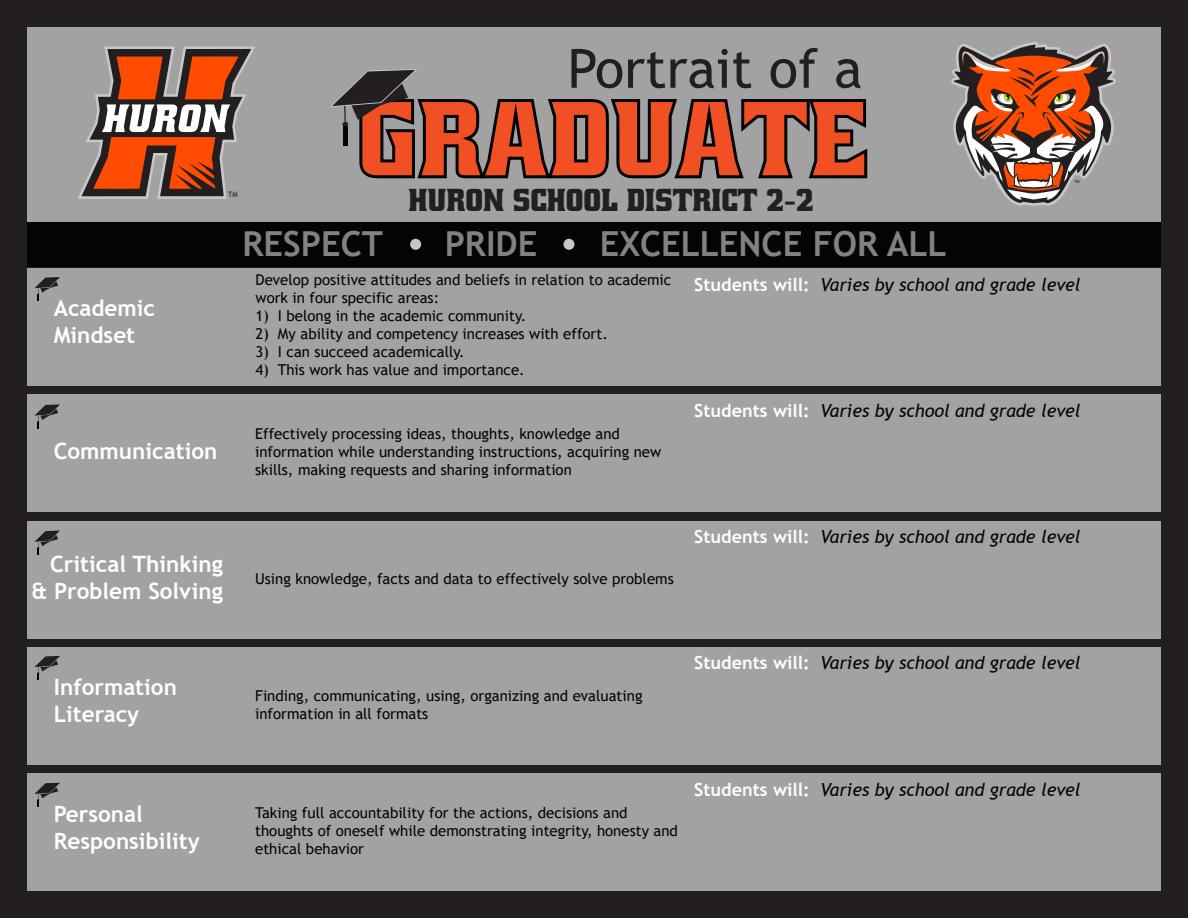
<style>
.page{position:relative;width:1188px;height:918px;background:#fff}
.page>*{position:absolute;margin:0;border:0;box-sizing:border-box;transform-origin:0 0}
.t1{font:108px "Alley Oop";color:#f05023}
.t2{font:54px "Trebuchet MS";color:#231f20}
.t3{font:700 34.5px "Trebuchet MS";color:#808384}
.t4{font:31.5px "Alley Oop";color:#231f20}
.t5{font:700 22.5px/27px "Trebuchet MS";color:#fdfefe}
.t6{font:italic 18px "Trebuchet MS";color:#040503}
.t7{font:15px/18px "Trebuchet MS";color:#040503}
.t8{font:7.5px "Trebuchet MS";color:#231f20}
.t9{font:4.35px "Trebuchet MS";color:#231f20}
.s1{font-weight:700;font-style:normal;color:#fdfefe}
</style>
<div class="page">
<div style="left:0;top:27px;width:1188px;height:194px;background:#a3a2a3"></div>
<div style="left:0;top:266px;width:1188px;height:652px;background:#231f20"></div>
<div style="left:0;top:222px;width:1188px;height:44px;background:#040503"></div>
<div style="left:0;top:268px;width:1188px;height:117px;background:#a3a2a3"></div>
<div style="left:0;top:395px;width:1188px;height:117px;background:#a3a2a3"></div>
<div style="left:0;top:521px;width:1188px;height:117px;background:#a3a2a3"></div>
<div style="left:0;top:647px;width:1188px;height:118px;background:#a3a2a3"></div>
<div style="left:0;top:774px;width:1188px;height:117px;background:#a3a2a3"></div>
<div style="left:0;top:0;width:27px;height:918px;background:#231f20"></div>
<div style="left:0;top:0;width:1182px;height:27px;background:#231f20"></div>
<div style="left:1161px;top:0;width:27px;height:918px;background:#231f20"></div>
<svg style="left:35px;top:277px;width:25px;height:24px"></svg>
<svg style="left:34px;top:404px;width:27px;height:24px"></svg>
<svg style="left:34px;top:530px;width:27px;height:25px"></svg>
<svg style="left:35px;top:656px;width:25px;height:24px"></svg>
<svg style="left:34px;top:782px;width:26px;height:25px"></svg>
<div style="left:410px;top:239px;width:11px;height:11px;background:#c6c7c8;border-radius:50%"></div>
<div style="left:563px;top:239px;width:11px;height:11px;background:#c6c7c8;border-radius:50%"></div>
<svg style="left:951px;top:42px;width:165px;height:164px"></svg>
<svg style="left:330px;top:69px;width:538px;height:110px"></svg>
<svg style="left:78px;top:46px;width:177px;height:153px"></svg>
<p class="t5" style="left:54px;top:295px;width:103px">Academic<br>Mindset</p>
<p class="t5" style="left:54px;top:438px;width:165px">Communication</p>
<p class="t8" style="left:228px;top:189px;width:11px">TM</p>
<p class="t2" style="left:568px;top:35px;width:296px">Portrait of a</p>
<p class="t1" style="left:357px;top:87px;width:512px">GRADUATE</p>
<p class="t4" style="left:408px;top:185px;width:407px">HURON SCHOOL DISTRICT 2-2</p>
<p class="t3" style="left:243px;top:223px;width:142px">RESPECT</p>
<p class="t3" style="left:445px;top:223px;width:94px">PRIDE</p>
<p class="t3" style="left:600px;top:223px;width:348px">EXCELLENCE FOR ALL</p>
<p class="t9" style="left:1074px;top:178px;width:7px">TM</p>
<p class="t7" style="left:256px;top:271px;width:417px">Develop positive attitudes and beliefs in relation to academic work in four specific areas:</p>
<p class="t7" style="left:256px;top:307px;width:272px">1) I belong in the academic community.</p>
<p class="t7" style="left:256px;top:325px;width:354px">2) My ability and competency increases with effort.</p>
<p class="t7" style="left:256px;top:343px;width:211px">3) I can succeed academically.</p>
<p class="t7" style="left:256px;top:361px;width:271px">4) This work has value and importance.</p>
<p class="t7" style="left:255px;top:425px;width:408px">Effectively processing ideas, thoughts, knowledge and information while understanding instructions, acquiring new skills, making requests and sharing information</p>
<p class="t6" style="left:694px;top:274px;width:388px"><span class="s1">Students will:</span> Varies by school and grade level</p>
<p class="t6" style="left:694px;top:400px;width:388px"><span class="s1">Students will:</span> Varies by school and grade level</p>
<p class="t6" style="left:694px;top:526px;width:388px"><span class="s1">Students will:</span> Varies by school and grade level</p>
<p class="t5" style="left:31px;top:550px;width:193px;text-align:right">Critical Thinking &amp; Problem Solving</p>
<p class="t5" style="left:54px;top:674px;width:125px">Information<br>Literacy</p>
<p class="t5" style="left:54px;top:800px;width:147px">Personal<br>Responsibility</p>
<p class="t7" style="left:255px;top:569px;width:420px">Using knowledge, facts and data to effectively solve problems</p>
<p class="t7" style="left:255px;top:686px;width:389px">Finding, communicating, using, organizing and evaluating information in all formats</p>
<p class="t6" style="left:694px;top:651px;width:388px"><span class="s1">Students will:</span> Varies by school and grade level</p>
<p class="t7" style="left:255px;top:804px;width:424px">Taking full accountability for the actions, decisions and thoughts of oneself while demonstrating integrity, honesty and ethical behavior</p>
<p class="t6" style="left:694px;top:778px;width:388px"><span class="s1">Students will:</span> Varies by school and grade level</p>
</div>
